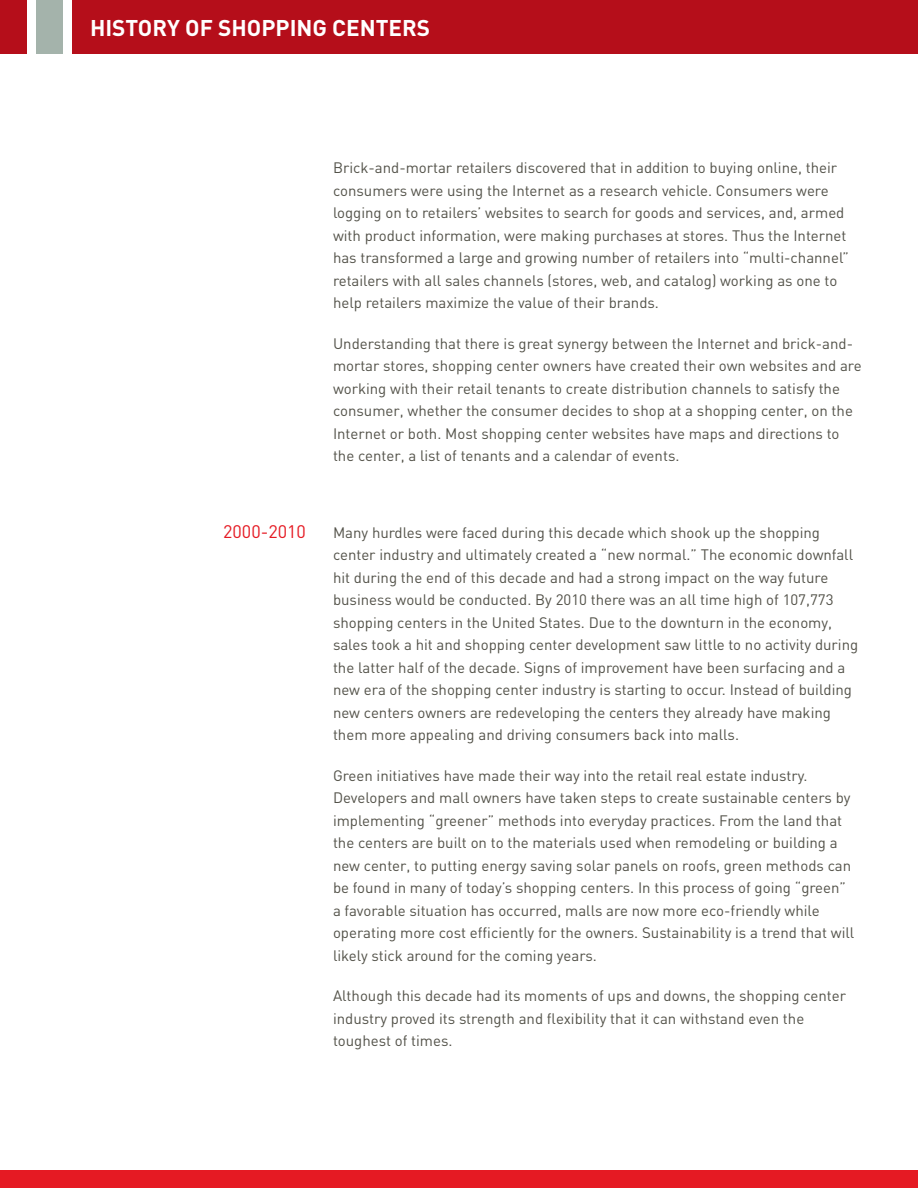
<style>
.page{position:relative;width:918px;height:1188px;background:#fff}
.page>*{position:absolute;margin:0;border:0;box-sizing:border-box;transform-origin:0 0}
.t1{font:700 22.5px "DIN";color:#fff}
.t2{font:18px "DIN";color:#e51a23}
.t3{font:15px/22.5px "DIN";color:#535249}
</style>
<div class="page">
<div style="left:0;top:1170px;width:918px;height:18px;background:#e51a23"></div>
<div style="left:72px;top:0;width:846px;height:54px;background:#b50e1a"></div>
<div style="left:0;top:0;width:27px;height:54px;background:#b50e1a"></div>
<div style="left:36px;top:0;width:27px;height:54px;background:#a4b3ab"></div>
<h1 class="t1" style="left:90px;top:13px;width:342px">HISTORY OF SHOPPING CENTERS</h1>
<p class="t3" style="left:333px;top:157px;width:518px">Brick-and-mortar retailers discovered that in addition to buying online, their consumers were using the Internet as a research vehicle. Consumers were logging on to retailers’ websites to search for goods and services, and, armed with product information, were making purchases at stores. Thus the Internet has transformed a large and growing number of retailers into “multi-channel” retailers with all sales channels (stores, web, and catalog) working as one to help retailers maximize the value of their brands.</p>
<p class="t3" style="left:333px;top:333px;width:530px">Understanding that there is great synergy between the Internet and brick-and&shy;mortar stores, shopping center owners have created their own websites and are working with their retail tenants to create distribution channels to satisfy the consumer, whether the consumer decides to shop at a shopping center, on the Internet or both. Most shopping center websites have maps and directions to the center, a list of tenants and a calendar of events.</p>
<p class="t2" style="left:223px;top:521px;width:84px">2000-2010</p>
<p class="t3" style="left:333px;top:522px;width:527px">Many hurdles were faced during this decade which shook up the shopping center industry and ultimately created a “new normal.” The economic downfall hit during the end of this decade and had a strong impact on the way future business would be conducted. By 2010 there was an all time high of 107,773 shopping centers in the United States. Due to the downturn in the economy, sales took a hit and shopping center development saw little to no activity during the latter half of the decade. Signs of improvement have been surfacing and a new era of the shopping center industry is starting to occur. Instead of building new centers owners are redeveloping the centers they already have making them more appealing and driving consumers back into malls.</p>
<p class="t3" style="left:333px;top:765px;width:523px">Green initiatives have made their way into the retail real estate industry.<br>Developers and mall owners have taken steps to create sustainable centers by implementing “greener” methods into everyday practices. From the land that the centers are built on to the materials used when remodeling or building a new center, to putting energy saving solar panels on roofs, green methods can be found in many of today’s shopping centers. In this process of going “green” a favorable situation has occurred, malls are now more eco-friendly while operating more cost efficiently for the owners. Sustainability is a trend that will likely stick around for the coming years.</p>
<p class="t3" style="left:333px;top:985px;width:515px">Although this decade had its moments of ups and downs, the shopping center industry proved its strength and flexibility that it can withstand even the toughest of times.</p>
</div>
